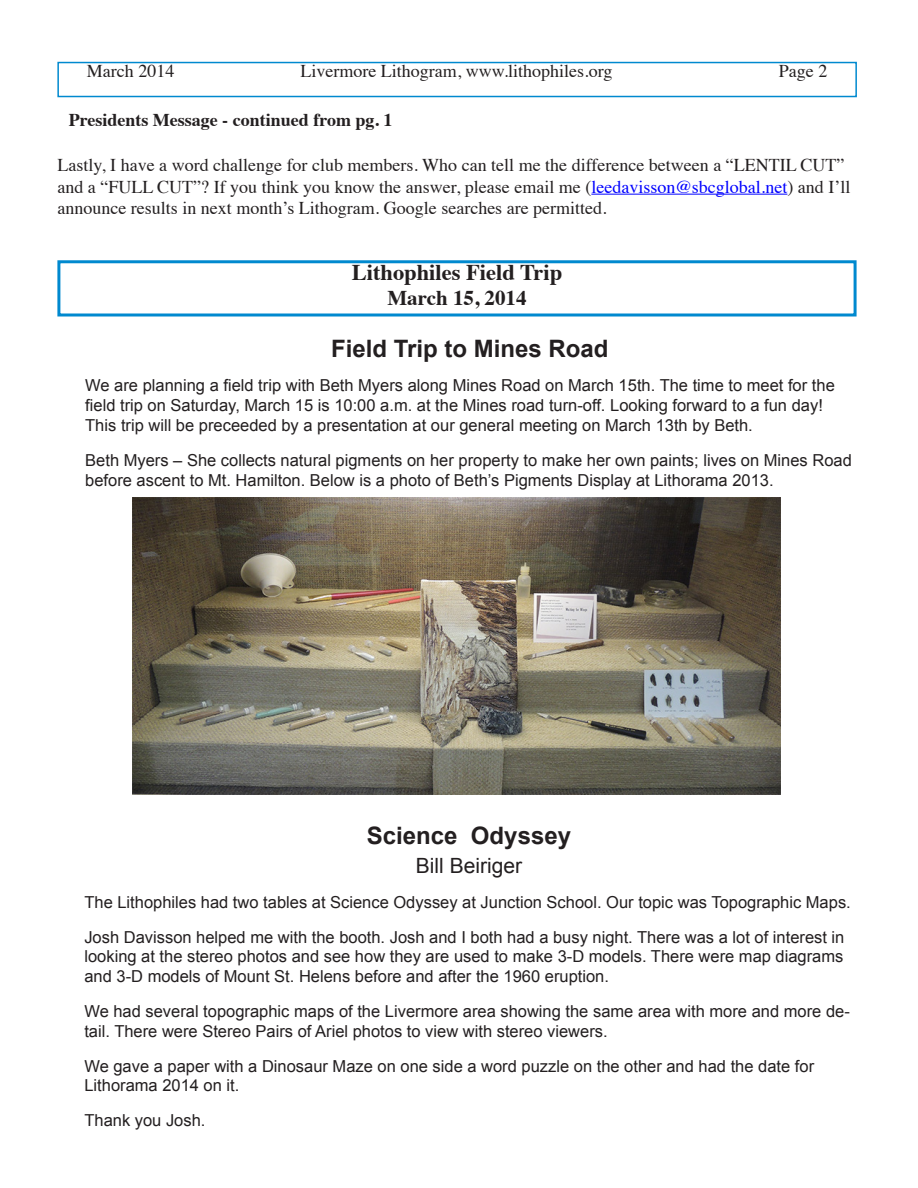
<style>
.page{position:relative;width:918px;height:1188px;background:#fff}
.page>*{position:absolute;margin:0;border:0;box-sizing:border-box;transform-origin:0 0}
.t1{font:700 24px "Arial";color:#231f20}
.t2{font:700 22.5px "Times";color:#231f20}
.t3{font:700 21px "Times";color:#231f20}
.t4{font:21px "Arial";color:#231f20}
.t5{font:18px/21.6px "Times";color:#231f20}
.t6{font:700 18px "Times";color:#231f20}
.t7{font:16.5px/19.8px "Arial";color:#231f20}
.s1{color:#00f}
</style>
<div class="page">
<div style="left:57px;top:62px;width:800px;height:35px;border:2px solid #0089cf"></div>
<div style="left:57px;top:260px;width:800px;height:56px;border:3px solid #0089cf"></div>
<img style="left:133px;top:498px;width:648px;height:297px">
<hr style="left:591px;top:194px;width:196px;height:1px;background:#00f">
<p class="t5" style="left:87px;top:58px;width:89px">March 2014</p>
<p class="t5" style="left:300px;top:58px;width:313px">Livermore Lithogram, www.lithophiles.org</p>
<p class="t5" style="left:779px;top:58px;width:50px">Page 2</p>
<p class="t6" style="left:69px;top:103px;width:325px">Presidents Message - continued from pg. 1</p>
<p class="t5" style="left:57px;top:153px;width:794px">Lastly, I have a word challenge for club members. Who can tell me the difference between a “LENTIL CUT” and a “FULL CUT”? If you think you know the answer, please email me (<span class="s1">leedavisson@sbcglobal.net</span>) and I’ll announce results in next month’s Lithogram. Google searches are permitted.</p>
<p class="t2" style="left:352px;top:251px;width:212px">Lithophiles Field Trip</p>
<p class="t3" style="left:387px;top:278px;width:141px">March 15, 2014</p>
<p class="t1" style="left:331px;top:332px;width:279px">Field Trip to Mines Road</p>
<p class="t7" style="left:85px;top:376px;width:751px">We are planning a field trip with Beth Myers along Mines Road on March 15th. The time to meet for the field trip on Saturday, March 15 is 10:00 a.m. at the Mines road turn-off. Looking forward to a fun day!<br>This trip will be preceeded by a presentation at our general meeting on March 13th by Beth.</p>
<p class="t7" style="left:85px;top:450px;width:768px">Beth Myers – She collects natural pigments on her property to make her own paints; lives on Mines Road before ascent to Mt. Hamilton. Below is a photo of Beth’s Pigments Display at Lithorama 2013.</p>
<p class="t1" style="left:367px;top:820px;width:206px">Science Odyssey</p>
<p class="t4" style="left:416px;top:852px;width:108px">Bill Beiriger</p>
<p class="t7" style="left:84px;top:892px;width:768px">The Lithophiles had two tables at Science Odyssey at Junction School. Our topic was Topographic Maps.</p>
<p class="t7" style="left:84px;top:927px;width:762px;text-align:justify">Josh Davisson helped me with the booth. Josh and I both had a busy night. There was a lot of interest in looking at the stereo photos and see how they are used to make 3-D models. There were map diagrams and 3-D models of Mount St. Helens before and after the 1960 eruption.</p>
<p class="t7" style="left:84px;top:1001px;width:767px">We had several topographic maps of the Livermore area showing the same area with more and more de&shy;tail. There were Stereo Pairs of Ariel photos to view with stereo viewers.</p>
<p class="t7" style="left:84px;top:1056px;width:731px">We gave a paper with a Dinosaur Maze on one side a word puzzle on the other and had the date for<br>Lithorama 2014 on it.</p>
<p class="t7" style="left:84px;top:1111px;width:123px">Thank you Josh.</p>
</div>
